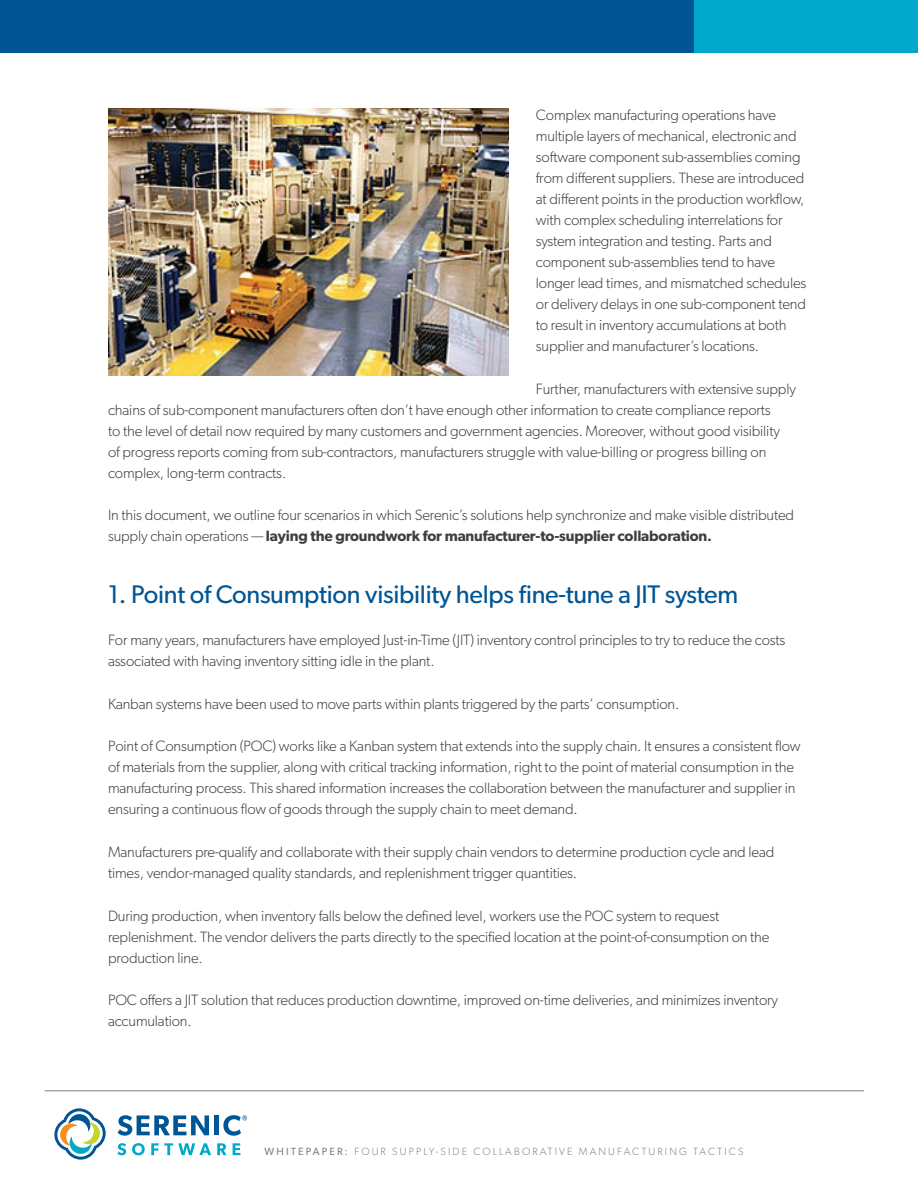
<style>
.page{position:relative;width:918px;height:1188px;background:#fff}
.page>*{position:absolute;margin:0;border:0;box-sizing:border-box;transform-origin:0 0}
.body{font:25.5px "Gibson";letter-spacing:-.01em;color:#005595}
.body-2{font:300 15px/21px "Gibson";letter-spacing:-.01em;color:#3e3e3f}
.t1{font:300 10.5px "Gibson";letter-spacing:.2em;color:#808285}
.s1{font-weight:600}
.s2{font-weight:400}
</style>
<div class="page">
<div style="left:0;top:0;width:694px;height:52px;background:#005595"></div>
<div style="left:694px;top:0;width:224px;height:52px;background:#00a9cc"></div>
<hr style="left:45px;top:1090px;width:819px;height:1px;background:#808285">
<svg style="left:118px;top:1115px;width:91px;height:21px"></svg>
<div style="left:214px;top:1115px;width:5px;height:20px;background:#005595"></div>
<svg style="left:117px;top:1143px;width:9px;height:12px"></svg>
<svg style="left:132px;top:1143px;width:13px;height:12px"></svg>
<svg style="left:151px;top:1143px;width:60px;height:12px"></svg>
<svg style="left:217px;top:1143px;width:10px;height:12px"></svg>
<svg style="left:233px;top:1143px;width:7px;height:12px"></svg>
<svg style="left:54px;top:1108px;width:52px;height:52px"></svg>
<svg style="left:223px;top:1115px;width:24px;height:21px"></svg>
<img style="left:108px;top:108px;width:400px;height:267px">
<p class="body-2" style="left:536px;top:104px;width:272px">Complex manufacturing operations have multiple layers of mechanical, electronic and software component sub-assemblies coming from different suppliers. These are introduced at different points in the production workflow, with complex scheduling interrelations for system integration and testing. Parts and component sub-assemblies tend to have longer lead times, and mismatched schedules or delivery delays in one sub-component tend to result in inventory accumulations at both supplier and manufacturer’s locations.</p>
<p class="body-2" style="left:108px;top:378px;width:689px;text-indent:428px">Further, manufacturers with extensive supply chains of sub-component manufacturers often don’t have enough other information to create compliance reports<br>to the level of detail now required by many customers and government agencies. Moreover, without good visibility<br>of progress reports coming from sub-contractors, manufacturers struggle with value-billing or progress billing on complex, long-term contracts.</p>
<p class="body-2" style="left:108px;top:504px;width:688px">In this document, we outline four scenarios in which Serenic’s solutions help synchronize and make visible distributed supply chain operations — <span class="s1">laying the groundwork for manufacturer-to-supplier collaboration.</span></p>
<p class="body" style="left:108px;top:579px;width:632px">1. Point of Consumption visibility helps fine-tune a JIT system</p>
<p class="body-2" style="left:108px;top:629px;width:679px">For many years, manufacturers have employed Just-in-Time (JIT) inventory control principles to try to reduce the costs associated with having inventory sitting idle in the plant.</p>
<p class="body-2" style="left:108px;top:693px;width:573px">Kanban systems have been used to move parts within plants triggered by the parts’ consumption.</p>
<p class="body-2" style="left:108px;top:736px;width:694px">Point of Consumption (POC) works like a Kanban system that extends into the supply chain. It ensures a consistent flow of materials from the supplier, along with critical tracking information, right to the point of material consumption in the manufacturing process. This shared information increases the collaboration between the manufacturer and supplier in ensuring a continuous flow of goods through the supply chain to meet demand.</p>
<p class="body-2" style="left:108px;top:841px;width:668px">Manufacturers pre-qualify and collaborate with their supply chain vendors to determine production cycle and lead times, vendor-managed quality standards, and replenishment trigger quantities.</p>
<p class="body-2" style="left:108px;top:905px;width:663px">During production, when inventory falls below the defined level, workers use the POC system to request replenishment. The vendor delivers the parts directly to the specified location at the point-of-consumption on the production line.</p>
<p class="body-2" style="left:108px;top:989px;width:672px">POC offers a JIT solution that reduces production downtime, improved on-time deliveries, and minimizes inventory accumulation.</p>
<p class="t1" style="left:265px;top:1146px;width:480px"><span class="s2">WHITEPAPER:</span> FOUR SUPPLY-SIDE COLLABORATIVE MANUFACTURING TACTICS</p>
</div>
